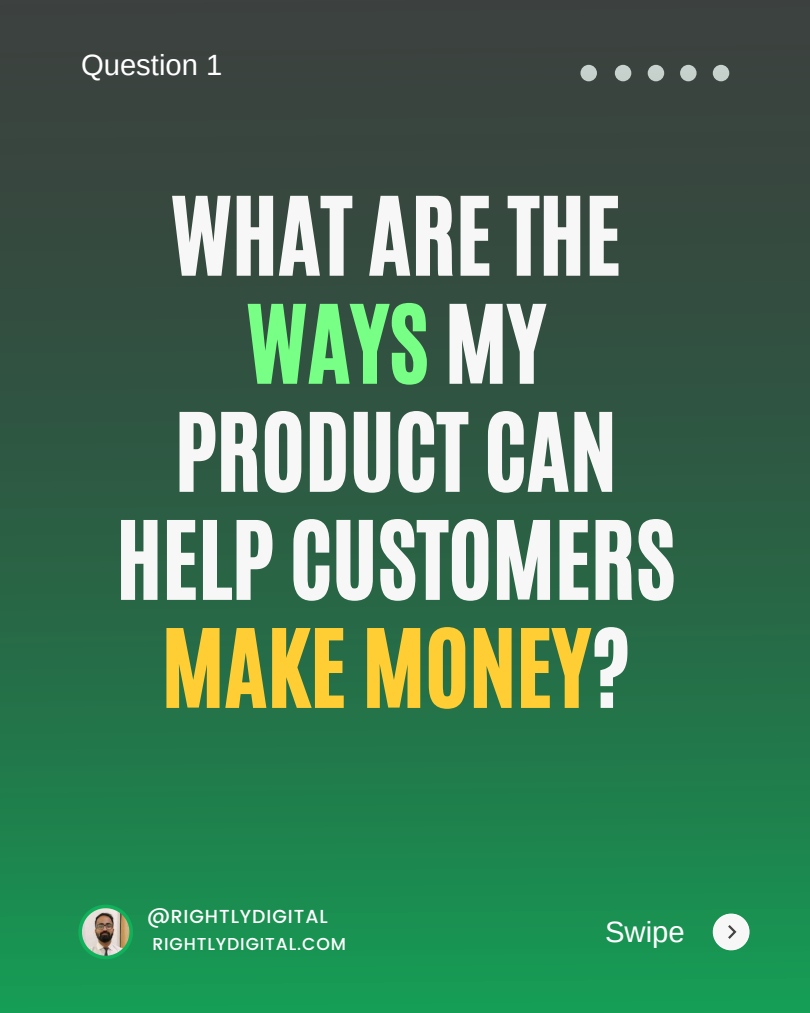
<style>
.page{position:relative;width:810px;height:1013px;background:#fff}
.page>*{position:absolute;margin:0;border:0;box-sizing:border-box;transform-origin:0 0}
.t1{font:90.4px/108px "CA Generated";color:#f8f7f7;text-align:center}
.t2{font:29.3px "Arimo";color:#fff}
.t3{font:500 18.8px "Poppins";letter-spacing:.05em;color:#fff}
.t4{font:500 17.2px "Poppins";letter-spacing:.05em;color:#fff}
.s1{color:#78ff86}
.s2{color:#ffcd34}
</style>
<div class="page">
<div style="left:0;top:0;width:810px;height:1012px;background:linear-gradient(to bottom,#3f353b,#179251)"></div>
<svg style="left:78px;top:904px;width:55px;height:55px"></svg>
<img style="left:82px;top:908px;width:47px;height:47px">
<svg style="left:713px;top:913px;width:37px;height:37px"></svg>
<p class="t2" style="left:81px;top:48px;width:143px">Question 1</p>
<p class="t1" style="left:116px;top:182px;width:560px">WHAT ARE THE<br><span class="s1">WAYS</span> MY<br>PRODUCT CAN<br>HELP CUSTOMERS<br><span class="s2">MAKE MONEY</span>?</p>
<p class="t3" style="left:147px;top:906px;width:182px">@RIGHTLYDIGITAL</p>
<p class="t4" style="left:152px;top:933px;width:195px">RIGHTLYDIGITAL.COM</p>
<p class="t2" style="left:605px;top:915px;width:81px">Swipe</p>
</div>
